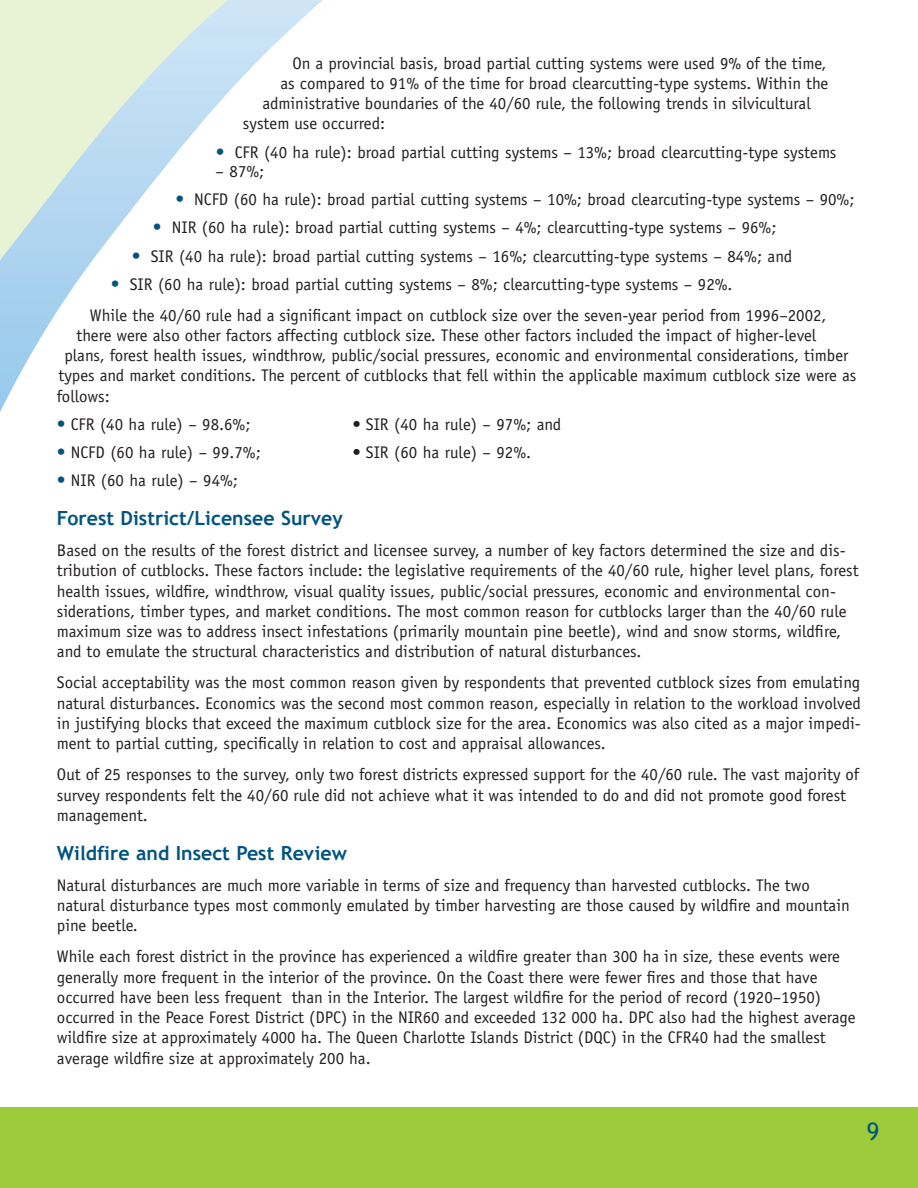
<style>
.page{position:relative;width:918px;height:1188px;background:#fff}
.page>*{position:absolute;margin:0;border:0;box-sizing:border-box;transform-origin:0 0}
.t1{font:24px "Trebuchet MS";color:#005480}
.Heading_2{font:700 19.5px "Trebuchet MS";color:#005480}
.Body_text{font:16.8px/20.2px "Officina Sans";color:#231f20}
.bullets{font:16.8px "Officina Sans";color:#231f20}
.s1{font-weight:700;font-size:17.7px;color:#005480}
</style>
<div class="page">
<svg style="left:262px;top:0;width:61px;height:57px"></svg>
<svg style="left:0;top:0;width:262px;height:412px"></svg>
<hr style="left:0;top:1107px;width:3px;height:81px;background:#9ccb3b">
<div style="left:3px;top:1107px;width:915px;height:81px;background:#9ccb3b"></div>
<p class="Body_text" style="left:292px;top:53px;width:536px">On a provincial basis, broad partial cutting systems were used 9% of the time,</p>
<p class="Body_text" style="left:280px;top:73px;width:549px">as compared to 91% of the time for broad clearcutting-type systems. Within the</p>
<p class="Body_text" style="left:262px;top:93px;width:550px">administrative boundaries of the 40/60 rule, the following trends in silvicultural</p>
<p class="Body_text" style="left:243px;top:114px;width:144px">system use occurred:</p>
<p class="bullets" style="left:216px;top:142px;width:622px"><span class="s1">•</span> CFR (40 ha rule): broad partial cutting systems – 13%; broad clearcutting-type systems</p>
<p class="bullets" style="left:216px;top:162px;width:50px">– 87%;</p>
<p class="bullets" style="left:175px;top:190px;width:680px"><span class="s1">•</span> NCFD (60 ha rule): broad partial cutting systems – 10%; broad clearcuting-type systems – 90%;</p>
<p class="bullets" style="left:153px;top:218px;width:625px"><span class="s1">•</span> NIR (60 ha rule): broad partial cutting systems – 4%; clearcutting-type systems – 96%;</p>
<p class="bullets" style="left:132px;top:246px;width:662px"><span class="s1">•</span> SIR (40 ha rule): broad partial cutting systems – 16%; clearcutting-type systems – 84%; and</p>
<p class="bullets" style="left:111px;top:274px;width:623px"><span class="s1">•</span> SIR (60 ha rule): broad partial cutting systems – 8%; clearcutting-type systems – 92%.</p>
<p class="Body_text" style="left:90px;top:305px;width:738px">While the 40/60 rule had a significant impact on cutblock size over the seven-year period from 1996–2002,</p>
<p class="Body_text" style="left:76px;top:325px;width:741px">there were also other factors affecting cutblock size. These other factors included the impact of higher-level</p>
<p class="Body_text" style="left:64px;top:345px;width:786px">plans, forest health issues, windthrow, public/social pressures, economic and environmental considerations, timber</p>
<p class="Body_text" style="left:58px;top:366px;width:799px">types and market conditions. The percent of cutblocks that fell within the applicable maximum cutblock size were as</p>
<p class="Body_text" style="left:57px;top:386px;width:54px">follows:</p>
<p class="bullets" style="left:57px;top:414px;width:195px"><span class="s1">•</span> CFR (40 ha rule) – 98.6%;</p>
<p class="bullets" style="left:352px;top:414px;width:210px">• SIR (40 ha rule) – 97%; and</p>
<p class="bullets" style="left:57px;top:442px;width:205px"><span class="s1">•</span> NCFD (60 ha rule) – 99.7%;</p>
<p class="bullets" style="left:352px;top:442px;width:180px">• SIR (60 ha rule) – 92%.</p>
<p class="bullets" style="left:57px;top:471px;width:182px"><span class="s1">•</span> NIR (60 ha rule) – 94%;</p>
<p class="Heading_2" style="left:57px;top:506px;width:287px">Forest District/Licensee Survey</p>
<p class="Body_text" style="left:57px;top:540px;width:803px">Based on the results of the forest district and licensee survey, a number of key factors determined the size and dis&shy;tribution of cutblocks. These factors include: the legislative requirements of the 40/60 rule, higher level plans, forest health issues, wildfire, windthrow, visual quality issues, public/social pressures, economic and environmental con&shy;siderations, timber types, and market conditions. The most common reason for cutblocks larger than the 40/60 rule maximum size was to address insect infestations (primarily mountain pine beetle), wind and snow storms, wildfire, and to emulate the structural characteristics and distribution of natural disturbances.</p>
<p class="Body_text" style="left:57px;top:673px;width:805px;text-align:justify">Social acceptability was the most common reason given by respondents that prevented cutblock sizes from emulating natural disturbances. Economics was the second most common reason, especially in relation to the workload involved in justifying blocks that exceed the maximum cutblock size for the area. Economics was also cited as a major impedi&shy;ment to partial cutting, specifically in relation to cost and appraisal allowances.</p>
<p class="Body_text" style="left:57px;top:765px;width:804px">Out of 25 responses to the survey, only two forest districts expressed support for the 40/60 rule. The vast majority of survey respondents felt the 40/60 rule did not achieve what it was intended to do and did not promote good forest management.</p>
<p class="Heading_2" style="left:57px;top:841px;width:292px">Wildfire and Insect Pest Review</p>
<p class="Body_text" style="left:57px;top:875px;width:794px">Natural disturbances are much more variable in terms of size and frequency than harvested cutblocks. The two natural disturbance types most commonly emulated by timber harvesting are those caused by wildfire and mountain pine beetle.</p>
<p class="Body_text" style="left:57px;top:947px;width:800px">While each forest district in the province has experienced a wildfire greater than 300 ha in size, these events were generally more frequent in the interior of the province. On the Coast there were fewer fires and those that have occurred have been less frequent than in the Interior. The largest wildfire for the period of record (1920–1950) occurred in the Peace Forest District (DPC) in the NIR60 and exceeded 132 000 ha. DPC also had the highest average wildfire size at approximately 4000 ha. The Queen Charlotte Islands District (DQC) in the CFR40 had the smallest average wildfire size at approximately 200 ha.</p>
<h1 class="t1" style="left:867px;top:1118px;width:14px">9</h1>
</div>
